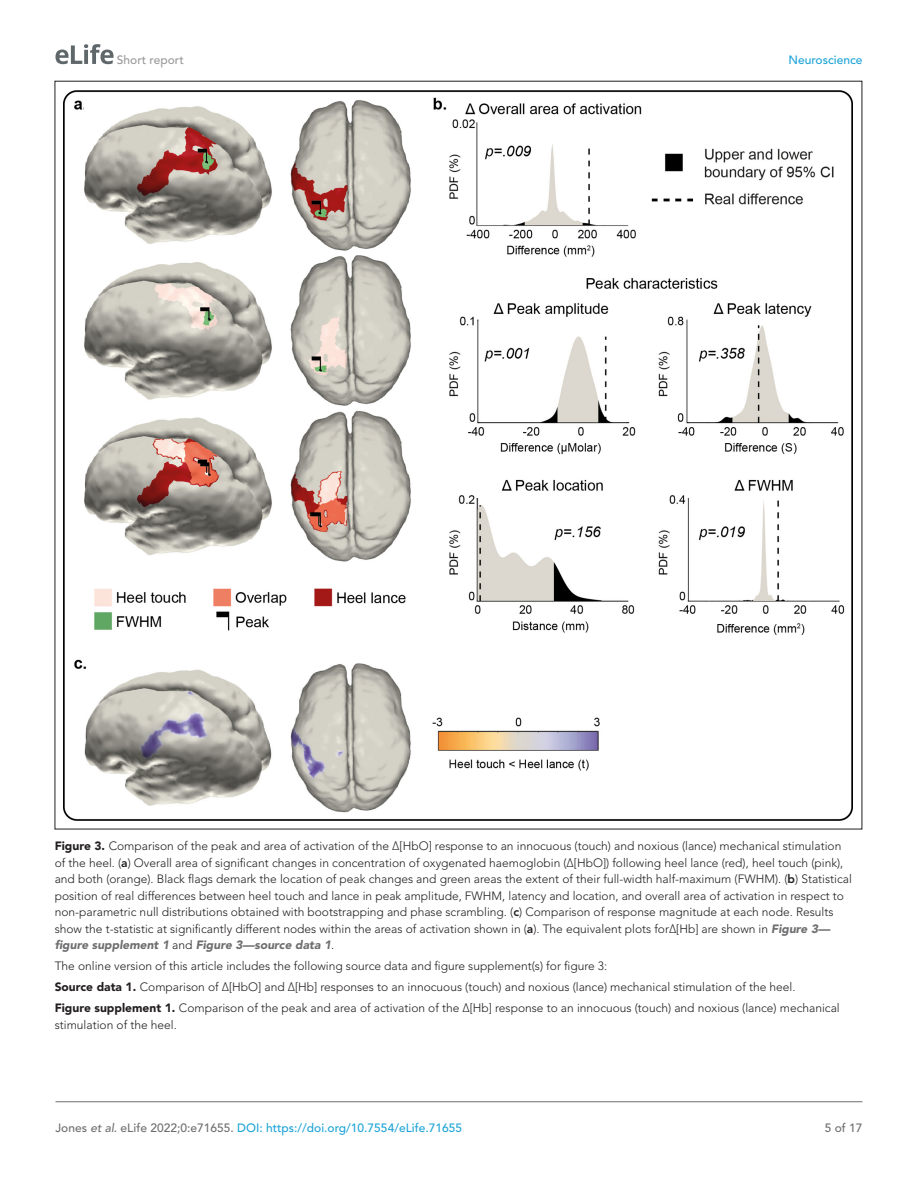
<style>
.page{position:relative;width:918px;height:1188px;background:#fff}
.page>*{position:absolute;margin:0;border:0;box-sizing:border-box;transform-origin:0 0}
.t1{font:300 12px/16.5px "Avenir LT Std";color:#231f20}
.t2{font:500 12px "Avenir LT Std";color:#1ea4d7}
.t3{font:500 12px "Avenir LT Std";color:#9a9a9a}
.t4{font:500 12px "Avenir LT Std";color:#6e6e70}
.s1{font-weight:900}
.s2{font-weight:800}
.s3{font-weight:900;font-style:italic;color:#6e6e70}
.s4{color:#6e6e70}
.s5{font-style:italic;color:#6e6e70}
</style>
<div class="page">
<svg style="left:55px;top:44px;width:59px;height:20px"></svg>
<hr style="left:56px;top:1101px;width:806px;height:1px;background:#6e6e70">
<img style="left:64px;top:90px;width:789px;height:730px">
<p class="t3" style="left:117px;top:53px;width:68px">Short report</p>
<p class="t2" style="left:788px;top:53px;width:76px">Neuroscience</p>
<p class="t1" style="left:55px;top:838px;width:799px"><span class="s1">Figure 3.</span> Comparison of the peak and area of activation of the Δ[HbO] response to an innocuous (touch) and noxious (lance) mechanical stimulation of the heel. (<span class="s2">a</span>) Overall area of significant changes in concentration of oxygenated haemoglobin (Δ[HbO]) following heel lance (red), heel touch (pink), and both (orange). Black flags demark the location of peak changes and green areas the extent of their full-width half-maximum (FWHM). (<span class="s2">b</span>) Statistical position of real differences between heel touch and lance in peak amplitude, FWHM, latency and location, and overall area of activation in respect to non-parametric null distributions obtained with bootstrapping and phase scrambling. (<span class="s2">c</span>) Comparison of response magnitude at each node. Results show the t-statistic at significantly different nodes within the areas of activation shown in (<span class="s2">a</span>). The equivalent plots forΔ[Hb] are shown in <span class="s3">Figure 3— figure supplement 1</span> and <span class="s3">Figure 3—source data 1</span>.</p>
<p class="t1" style="left:55px;top:956px;width:787px;line-height:21px">The online version of this article includes the following source data and figure supplement(s) for figure 3:<br><span class="s1">Source data 1.</span> Comparison of Δ[HbO] and Δ[Hb] responses to an innocuous (touch) and noxious (lance) mechanical stimulation of the heel.<br><span class="s1">Figure supplement 1.</span> Comparison of the peak and area of activation of the Δ[Hb] response to an innocuous (touch) and noxious (lance) mechanical</p>
<p class="t1" style="left:55px;top:1016px;width:124px">stimulation of the heel.</p>
<p class="t2" style="left:56px;top:1121px;width:408px"><span class="s4">Jones</span> <span class="s5">et al</span><span class="s4">. eLife 2022;0:e71655.</span> DOI: https://doi.org/10.7554/eLife.71655</p>
<p class="t4" style="left:825px;top:1121px;width:39px">5 of 17</p>
</div>
